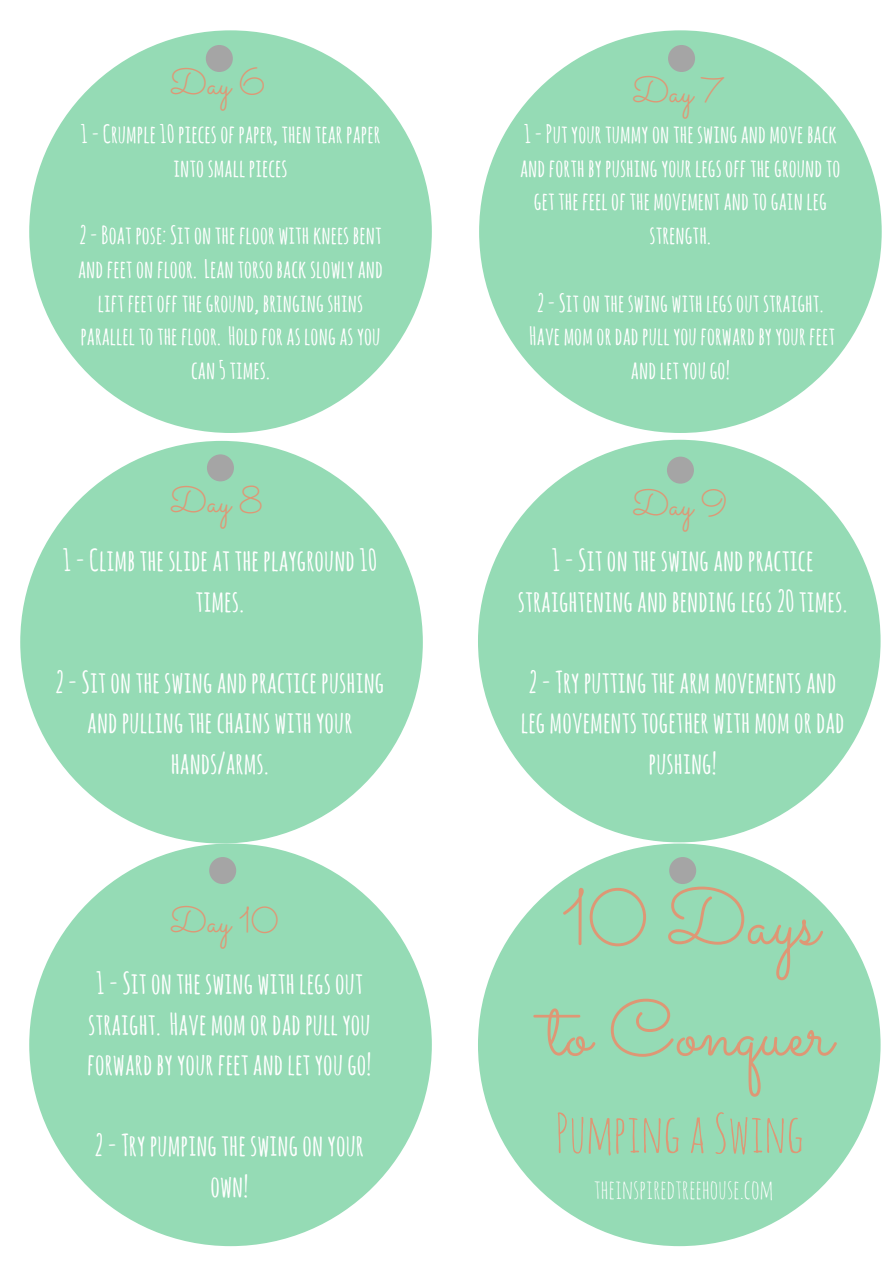
<style>
.page{position:relative;width:893px;height:1263px;background:#fff}
.page>*{position:absolute;margin:0;border:0;box-sizing:border-box;transform-origin:0 0}
.t1{font:79.35px/111.3px "Sacramento";color:#de9775}
.t2{font:52.95px "Amatic SC";color:#de9775}
.t3{font:36.45px "Sacramento";color:#de9775}
.t4{font:700 29.7px/40.5px "Amatic SC";color:#fff;text-align:center}
.t5{font:26.4px "Amatic SC";color:#fff}
.t6{font:700 24.75px/33.8px "Amatic SC";color:#fff;text-align:center}
</style>
<div class="page">
<div style="left:29px;top:30px;width:403px;height:403px;background:#95dbb5;border-radius:50%"></div>
<div style="left:479px;top:30px;width:402px;height:403px;background:#95dbb5;border-radius:50%"></div>
<div style="left:20px;top:441px;width:403px;height:402px;background:#95dbb5;border-radius:50%"></div>
<div style="left:478px;top:440px;width:402px;height:402px;background:#95dbb5;border-radius:50%"></div>
<div style="left:29px;top:843px;width:403px;height:402px;background:#95dbb5;border-radius:50%"></div>
<div style="left:206px;top:45px;width:27px;height:27px;background:#a5a5a5;border-radius:50%"></div>
<div style="left:668px;top:45px;width:27px;height:27px;background:#a5a5a5;border-radius:50%"></div>
<div style="left:207px;top:454px;width:27px;height:27px;background:#a5a5a5;border-radius:50%"></div>
<div style="left:667px;top:456px;width:27px;height:27px;background:#a5a5a5;border-radius:50%"></div>
<div style="left:209px;top:857px;width:27px;height:27px;background:#a5a5a5;border-radius:50%"></div>
<div style="left:478px;top:843px;width:402px;height:402px;background:#95dbb5;border-radius:50%"></div>
<div style="left:669px;top:857px;width:27px;height:27px;background:#a5a5a5;border-radius:50%"></div>
<h3 class="t3" style="left:170px;top:61px;width:97px">Day 6</h3>
<p class="t6" style="left:81px;top:116px;width:301px">1-Crumple10piecesof paper, thentear paper intosmall pieces</p>
<p class="t6" style="left:78px;top:217px;width:306px">2-Boat pose: Sitonthe floor withknees bent andfeetonfloor. Leantorsobackslowlyand lift feetoff theground, bringingshins parallel tothe floor. Holdforas longas you can5 times.</p>
<h3 class="t3" style="left:170px;top:478px;width:94px">Day 8</h3>
<p class="t4" style="left:62px;top:539px;width:316px">1-Climb the slideat the playground10 times.</p>
<p class="t4" style="left:55px;top:661px;width:330px">2-Sitonthe swingandpractice pushing andpullingthe chains withyour hands/arms.</p>
<h3 class="t3" style="left:170px;top:898px;width:110px">Day 10</h3>
<p class="t4" style="left:87px;top:962px;width:286px;text-align:left">1-Sitonthe swing withlegsout straight. Have mom ordadpull you forwardby your feetandlet yougo!</p>
<p class="t4" style="left:95px;top:1124px;width:271px">2-Try pumpingthe swingonyour own!</p>
<h3 class="t3" style="left:632px;top:68px;width:94px">Day 7</h3>
<p class="t6" style="left:520px;top:116px;width:322px">1-Put your tummyonthe swingand move back andforthby pushingyour legsoff thegroundto get the feelof the movementandtogainleg strength.</p>
<p class="t6" style="left:529px;top:285px;width:307px">2-Sitonthe swing withlegsout straight.<br>Have mom ordadpull youforwardby your feet andlet yougo!</p>
<h3 class="t3" style="left:632px;top:481px;width:97px">Day 9</h3>
<p class="t4" style="left:518px;top:539px;width:331px">1-Sitonthe swingandpractice straighteningandbendinglegs 20times.</p>
<p class="t4" style="left:520px;top:661px;width:325px">2-Try puttingthearm movementsand leg movements together with mom ordad pushing!</p>
<h1 class="t1" style="left:547px;top:860px;width:286px">10 Days to Conquer</h1>
<h2 class="t2" style="left:555px;top:1098px;width:250px">PumpingaSwing</h2>
<p class="t5" style="left:594px;top:1171px;width:181px">theinspiredtreehouse.com</p>
</div>
